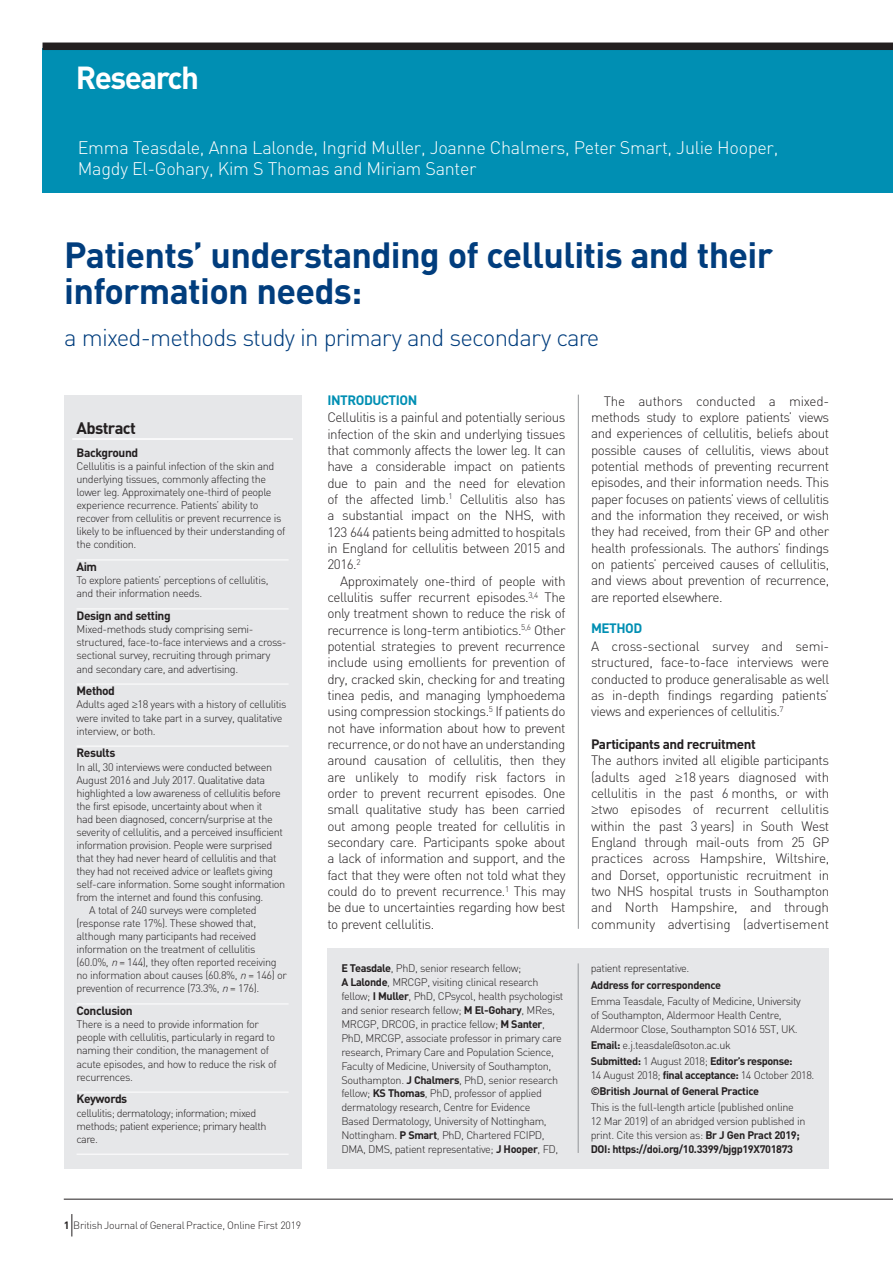
<style>
.page{position:relative;width:893px;height:1263px;background:#fff}
.page>*{position:absolute;margin:0;border:0;box-sizing:border-box;transform-origin:0 0}
.Article_Title{font:700 36px/36px "DIN";letter-spacing:-.02em;color:#013d7d}
.t1{font:700 31.5px "DIN";letter-spacing:-.05em;color:#fff}
.Article_Title_Sub_He{font:300 24px "DIN";letter-spacing:-.035em;color:#013d7d}
.Names{font:300 18px/21px "DIN";letter-spacing:-.015em;color:#fff}
.Abstract_box_header{font:700 16.5px "DIN";letter-spacing:-.035em;color:#231f20}
.Body_copy_indent{font:300 13.5px/16.4px "DIN";letter-spacing:-.035em;color:#231f20;text-align:justify}
.Body_Copy_First_para{font:300 13.5px/16.4px "DIN";letter-spacing:-.035em;color:#231f20;text-align:justify}
.Sub_head_B_Black_Hea{font:700 13.5px "DIN";letter-spacing:-.035em;color:#231f20}
.Sub_Head_A_Header{font:700 13.5px "DIN";letter-spacing:-.035em;color:#008fb3}
.Box_Copy_Bold{font:700 12px "DIN";letter-spacing:-.035em;color:#231f20}
.Abstract_box_copy{font:300 10.8px/13px "DIN";letter-spacing:-.035em;color:#231f20}
.Author_box_copy{font:300 10.8px/14px "DIN";letter-spacing:-.035em;color:#231f20}
.Author_box_copy-2{font:700 10.8px/14px "DIN";letter-spacing:-.035em;color:#231f20}
.t2{font:300 10.5px "DIN";letter-spacing:-.025em;color:#231f20}
.s1{font-family:"Helvetica"}
.s2{font-style:italic}
.s3{font-weight:700}
.s4{font-weight:300}
</style>
<div class="page">
<div style="left:43px;top:48px;width:850px;height:144px;background:#008fb3"></div>
<div style="left:43px;top:43px;width:850px;height:7px;background:#231f20"></div>
<hr style="left:578px;top:395px;width:1px;height:534px;background:#939598">
<div style="left:327px;top:948px;width:502px;height:220px;background:#e6e7e9"></div>
<hr style="left:578px;top:963px;width:1px;height:190px;background:#939598">
<div style="left:64px;top:395px;width:237px;height:773px;background:#e6e7e9"></div>
<hr style="left:72px;top:438px;width:221px;height:2px;background:#fff">
<hr style="left:77px;top:559px;width:212px;height:1px;background:#fff">
<hr style="left:77px;top:608px;width:212px;height:1px;background:#fff">
<hr style="left:77px;top:684px;width:212px;height:1px;background:#fff">
<hr style="left:77px;top:746px;width:212px;height:1px;background:#fff">
<hr style="left:77px;top:1003px;width:212px;height:1px;background:#fff">
<hr style="left:77px;top:1092px;width:212px;height:1px;background:#fff">
<hr style="left:77px;top:1154px;width:212px;height:1px;background:#fff">
<hr style="left:64px;top:1199px;width:829px;height:1px;background:#231f20">
<svg style="left:71px;top:1214px;width:1px;height:22px"></svg>
<p class="t1" style="left:76px;top:57px;width:125px">Research</p>
<p class="Names" style="left:78px;top:137px;width:702px">Emma Teasdale, Anna Lalonde, Ingrid Muller, Joanne Chalmers, Peter Smart, Julie Hooper,<br>Magdy El-Gohary, Kim S Thomas and Miriam Santer</p>
<p class="Article_Title" style="left:64px;top:235px;width:710px">Patients’ understanding of cellulitis and their information needs:</p>
<p class="Article_Title_Sub_He" style="left:64px;top:323px;width:537px">a mixed-methods study in primary and secondary care</p>
<p class="Abstract_box_header" style="left:77px;top:417px;width:61px">Abstract</p>
<p class="Box_Copy_Bold" style="left:77px;top:445px;width:63px">Background</p>
<p class="Abstract_box_copy" style="left:77px;top:460px;width:211px">Cellulitis is a painful infection of the skin and underlying tissues, commonly affecting the lower leg. Approximately one-third of people experience recurrence. Patients’ ability to recover from cellulitis or prevent recurrence is likely to be influenced by their understanding of the condition.</p>
<p class="Box_Copy_Bold" style="left:77px;top:559px;width:22px">Aim</p>
<p class="Abstract_box_copy" style="left:77px;top:574px;width:193px">To explore patients’ perceptions of cellulitis, and their information needs.</p>
<p class="Box_Copy_Bold" style="left:77px;top:608px;width:96px">Design and setting</p>
<p class="Abstract_box_copy" style="left:77px;top:623px;width:211px">Mixed-methods study comprising semi&shy;structured, face-to-face interviews and a cross&shy;sectional survey, recruiting through primary and secondary care, and advertising.</p>
<p class="Box_Copy_Bold" style="left:77px;top:683px;width:40px">Method</p>
<p class="Abstract_box_copy" style="left:77px;top:698px;width:212px">Adults aged <span class="s1">≥</span>18 years with a history of cellulitis were invited to take part in a survey, qualitative interview, or both.</p>
<p class="Box_Copy_Bold" style="left:77px;top:745px;width:40px">Results</p>
<p class="Abstract_box_copy" style="left:77px;top:760px;width:210px">In all, 30 interviews were conducted between August 2016 and July 2017. Qualitative data highlighted a low awareness of cellulitis before the first episode, uncertainty about when it<br>had been diagnosed, concern/surprise at the severity of cellulitis, and a perceived insufficient information provision. People were surprised that they had never heard of cellulitis and that they had not received advice or leaflets giving self-care information. Some sought information from the internet and found this confusing.</p>
<p class="Abstract_box_copy" style="left:77px;top:903px;width:212px;text-indent:13px">A total of 240 surveys were completed (response rate 17%). These showed that, although many participants had received information on the treatment of cellulitis (60.0%, <span class="s2">n</span>= 144), they often reported receiving no information about causes (60.8%, <span class="s2">n</span>= 146) or prevention of recurrence (73.3%, <span class="s2">n</span>= 176).</p>
<p class="Box_Copy_Bold" style="left:77px;top:1003px;width:58px">Conclusion</p>
<p class="Abstract_box_copy" style="left:77px;top:1018px;width:202px">There is a need to provide information for people with cellulitis, particularly in regard to naming their condition, the management of acute episodes, and how to reduce the risk of recurrences.</p>
<p class="Box_Copy_Bold" style="left:77px;top:1091px;width:52px">Keywords</p>
<p class="Abstract_box_copy" style="left:77px;top:1106px;width:191px">cellulitis; dermatology; information; mixed methods; patient experience; primary health care.</p>
<p class="t2" style="left:64px;top:1218px;width:239px"><span class="s3">1</span> British Journal of General Practice, Online First 2019</p>
<p class="Sub_Head_A_Header" style="left:327px;top:391px;width:91px">INTRODUCTION</p>
<p class="Body_Copy_First_para" style="left:327px;top:409px;width:240px">Cellulitis is a painful and potentially serious infection of the skin and underlying tissues that commonly affects the lower leg. It can have a considerable impact on patients due to pain and the need for elevation of the affected limb.<sup>1</sup> Cellulitis also has a substantial impact on the NHS, with 123 644 patients being admitted to hospitals in England for cellulitis between 2015 and 2016.<sup>2</sup></p>
<p class="Body_copy_indent" style="left:327px;top:572px;width:240px;text-indent:13px">Approximately one-third of people with cellulitis suffer recurrent episodes.<sup>3,4</sup> The only treatment shown to reduce the risk of recurrence is long-term antibiotics.<sup>5,6</sup> Other potential strategies to prevent recurrence include using emollients for prevention of dry, cracked skin, checking for and treating tinea pedis, and managing lymphoedema using compression stockings.<sup>5</sup> If patients do not have information about how to prevent recurrence, or do not have an understanding around causation of cellulitis, then they are unlikely to modify risk factors in order to prevent recurrent episodes. One small qualitative study has been carried out among people treated for cellulitis in secondary care. Participants spoke about a lack of information and support, and the fact that they were often not told what they could do to prevent recurrence.<sup>1</sup> This may be due to uncertainties regarding how best to prevent cellulitis.</p>
<p class="Body_copy_indent" style="left:591px;top:392px;width:240px;text-indent:13px">The authors conducted a mixed&shy;methods study to explore patients’ views and experiences of cellulitis, beliefs about possible causes of cellulitis, views about potential methods of preventing recurrent episodes, and their information needs. This paper focuses on patients’ views of cellulitis and the information they received, or wish they had received, from their GP and other health professionals. The authors’ findings on patients’ perceived causes of cellulitis, and views about prevention of recurrence, are reported elsewhere.</p>
<p class="Sub_Head_A_Header" style="left:591px;top:619px;width:53px">METHOD</p>
<p class="Body_Copy_First_para" style="left:591px;top:638px;width:240px">A cross-sectional survey and semi&shy;structured, face-to-face interviews were conducted to produce generalisable as well as in-depth findings regarding patients’ views and experiences of cellulitis.<sup>7</sup></p>
<p class="Sub_head_B_Black_Hea" style="left:591px;top:735px;width:166px">Participants and recruitment</p>
<p class="Body_Copy_First_para" style="left:591px;top:752px;width:240px">The authors invited all eligible participants (adults aged <span class="s1">≥</span>18 years diagnosed with cellulitis in the past 6 months, or with <span class="s1">≥</span>two episodes of recurrent cellulitis within the past 3 years) in South West England through mail-outs from 25 GP practices across Hampshire, Wiltshire, and Dorset, opportunistic recruitment in two NHS hospital trusts in Southampton and North Hampshire, and through community advertising (advertisement</p>
<p class="Author_box_copy" style="left:341px;top:961px;width:224px"><span class="s3">E Teasdale</span>, PhD, senior research fellow;<br><span class="s3">A Lalonde</span>, MRCGP, visiting clinical research fellow; <span class="s3">I Muller</span>, PhD, CPsycol, health psychologist and senior research fellow; <span class="s3">M El-Gohary</span>, MRes, MRCGP, DRCOG, in practice fellow; <span class="s3">M Santer</span>, PhD, MRCGP, associate professor in primary care research, Primary Care and Population Science, Faculty of Medicine, University of Southampton, Southampton. <span class="s3">J Chalmers</span>, PhD, senior research fellow; <span class="s3">KS Thomas</span>, PhD, professor of applied dermatology research, Centre for Evidence<br>Based Dermatology, University of Nottingham, Nottingham. <span class="s3">P Smart</span>, PhD, Chartered FCIPD, DMA, DMS, patient representative; <span class="s3">J Hooper</span>, FD,</p>
<p class="Author_box_copy" style="left:591px;top:961px;width:100px">patient representative.</p>
<p class="Author_box_copy-2" style="left:591px;top:977px;width:132px">Address for correspondence</p>
<p class="Author_box_copy" style="left:591px;top:994px;width:212px">Emma Teasdale, Faculty of Medicine, University of Southampton, Aldermoor Health Centre,<br>Aldermoor Close, Southampton SO16 5ST, UK.</p>
<p class="Author_box_copy" style="left:591px;top:1038px;width:142px"><span class="s3">Email:</span> e.j.teasdale@soton.ac.uk</p>
<p class="Author_box_copy-2" style="left:591px;top:1053px;width:225px">Submitted: <span class="s4">1 August 2018;</span> Editor’s response:<br><span class="s4">14 August 2018;</span> final acceptance: <span class="s4">14 October 2018.</span></p>
<p class="Author_box_copy-2" style="left:591px;top:1083px;width:170px">©British Journal of General Practice</p>
<p class="Author_box_copy" style="left:591px;top:1100px;width:216px">This is the full-length article (published online 12 Mar 2019) of an abridged version published in print. Cite this version as: <span class="s3">Br J Gen Pract 2019; DOI: https://doi.org/10.3399/bjgp19X701873</span></p>
</div>
